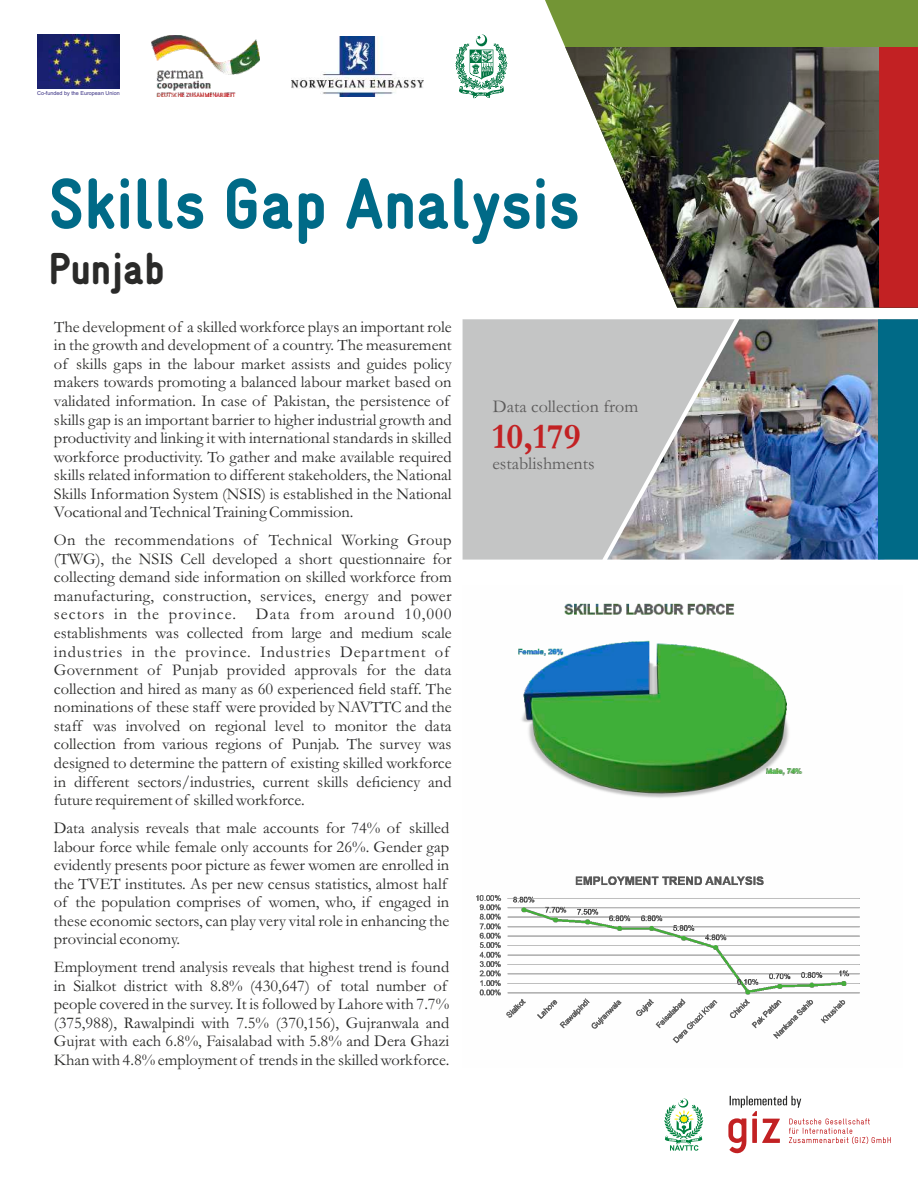
<style>
.page{position:relative;width:918px;height:1188px;background:#fff}
.page>*{position:absolute;margin:0;border:0;box-sizing:border-box;transform-origin:0 0}
.t1{font:900 72px "Gravur Condensed";color:#006a87}
.t2{font:900 45px "Gravur Condensed";color:#2a2a29}
.t3{font:700 36px "Garamond";color:#c22123}
.t4{font:18px "Garamond";color:#5c5b5b}
.t5{font:16.5px/18.6px "Garamond";color:#2a2a29}
.t6{font:5.4px "Arial";color:#3a3184}
</style>
<div class="page">
<svg style="left:455px;top:34px;width:53px;height:64px"></svg>
<img style="left:151px;top:36px;width:109px;height:60px">
<img style="left:37px;top:34px;width:82px;height:54px">
<img style="left:292px;top:36px;width:131px;height:60px">
<svg style="left:664px;top:1098px;width:39px;height:53px"></svg>
<svg style="left:728px;top:1096px;width:163px;height:58px"></svg>
<img style="left:518px;top:603px;width:285px;height:195px">
<img style="left:476px;top:876px;width:384px;height:168px">
<div style="left:545px;top:0;width:373px;height:47px;background:#739535"></div>
<img style="left:565px;top:47px;width:314px;height:261px">
<div style="left:879px;top:47px;width:39px;height:261px;background:#c22123"></div>
<img style="left:735px;top:319px;width:144px;height:241px">
<div style="left:879px;top:319px;width:39px;height:241px;background:#006a87"></div>
<svg style="left:463px;top:319px;width:272px;height:241px;background:#bdbebe"></svg>
<p class="t6" style="left:37px;top:91px;width:84px">Co-funded by the European Union</p>
<h1 class="t1" style="left:49px;top:164px;width:532px">Skills Gap Analysis</h1>
<h2 class="t2" style="left:49px;top:243px;width:118px">Punjab</h2>
<p class="t5" style="left:54px;top:319px;width:399px">The development of a skilled workforce plays an important role in the growth and development of a country. The measurement of skills gaps in the labour market assists and guides policy makers towards promoting a balanced labour market based on validated information. In case of Pakistan, the persistence of skills gap is an important barrier to higher industrial growth and productivity and linking it with international standards in skilled workforce productivity. To gather and make available required skills related information to different stakeholders, the National Skills Information System (NSIS) is established in the National Vocational and Technical Training Commission.</p>
<p class="t5" style="left:54px;top:533px;width:399px">On the recommendations of Technical Working Group (TWG), the NSIS Cell developed a short questionnaire for collecting demand side information on skilled workforce from manufacturing, construction, services, energy and power sectors in the province. Data from around 10,000 establishments was collected from large and medium scale industries in the province. Industries Department of Government of Punjab provided approvals for the data collection and hired as many as 60 experienced field staff. The nominations of these staff were provided by NAVTTC and the staff was involved on regional level to monitor the data collection from various regions of Punjab. The survey was designed to determine the pattern of existing skilled workforce in different sectors/industries, current skills deficiency and future requirement of skilled workforce.</p>
<p class="t5" style="left:54px;top:820px;width:397px">Data analysis reveals that male accounts for 74% of skilled labour force while female only accounts for 26%. Gender gap evidently presents poor picture as fewer women are enrolled in the TVET institutes. As per new census statistics, almost half of the population comprises of women, who, if engaged in these economic sectors, can play very vital role in enhancing the provincial economy.</p>
<p class="t5" style="left:54px;top:960px;width:397px">Employment trend analysis reveals that highest trend is found in Sialkot district with 8.8% (430,647) of total number of people covered in the survey. It is followed by Lahore with 7.7% (375,988), Rawalpindi with 7.5% (370,156), Gujranwala and Gujrat with each 6.8%, Faisalabad with 5.8% and Dera Ghazi Khan with 4.8% employment of trends in the skilled workforce.</p>
<p class="t4" style="left:493px;top:401px;width:147px">Data collection from</p>
<h3 class="t3" style="left:492px;top:425px;width:90px">10,179</h3>
<p class="t4" style="left:492px;top:457px;width:104px">establishments</p>
</div>
